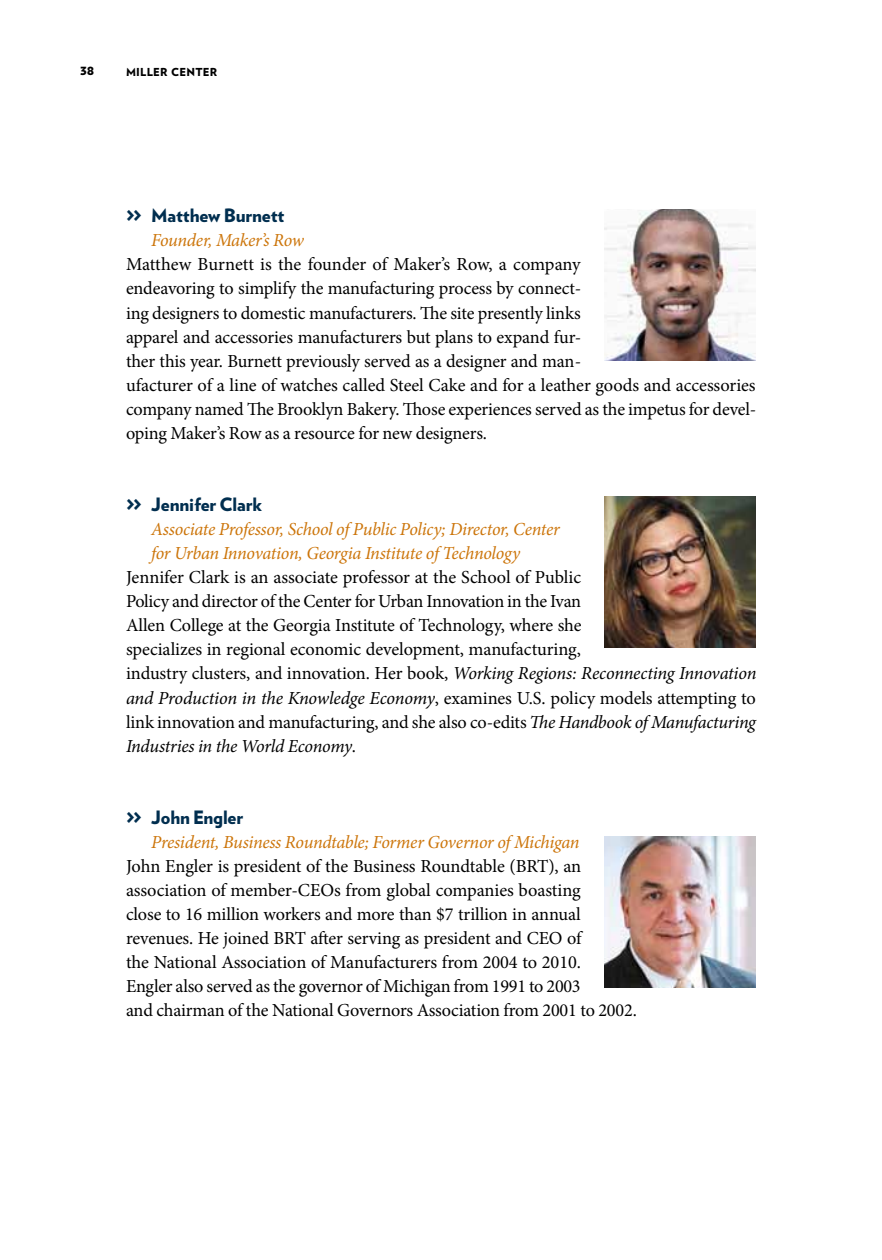
<style>
.page{position:relative;width:882px;height:1260px;background:#fff}
.page>*{position:absolute;margin:0;border:0;box-sizing:border-box;transform-origin:0 0}
.t1{font:18.38px/24.2px "Minion Pro";letter-spacing:-.01em;color:#000}
.t2{font:italic 18.38px/24.2px "Minion Pro";letter-spacing:-.02em;color:#cc750a}
.t3{font:900 18.38px "Verlag";letter-spacing:-.01em;color:#002e4f}
.t4{font:900 14px "Verlag";color:#000}
.t5{font:900 11.03px "Verlag";letter-spacing:.02em;color:#000}
.s1{font-size:22.75px}
.s2{font-style:italic}
</style>
<div class="page">
<img style="left:605px;top:209px;width:151px;height:151px">
<img style="left:605px;top:497px;width:151px;height:151px">
<img style="left:605px;top:837px;width:151px;height:151px">
<p class="t4" style="left:80px;top:58px;width:16px">38</p>
<p class="t5" style="left:126px;top:63px;width:93px">MILLER CENTER</p>
<p class="t3" style="left:126px;top:200px;width:160px"><span class="s1">&gt; &gt;</span> Matthew Burnett</p>
<p class="t2" style="left:151px;top:228px;width:154px">Founder, Maker’s Row</p>
<p class="t1" style="left:126px;top:253px;width:632px">Matthew Burnett is the founder of Maker’s Row, a company<br>endeavoring to simplify the manufacturing process by connect-<br>ing designers to domestic manufacturers. The site presently links<br>apparel and accessories manufacturers but plans to expand fur-<br>ther this year. Burnett previously served as a designer and man-<br>ufacturer of a line of watches called Steel Cake and for a leather goods and accessories company named The Brooklyn Bakery. Those experiences served as the impetus for devel&shy;oping Maker’s Row as a resource for new designers.</p>
<p class="t3" style="left:126px;top:489px;width:138px"><span class="s1">&gt; &gt;</span> Jennifer Clark</p>
<p class="t2" style="left:151px;top:517px;width:410px">Associate Professor, School of Public Policy; Director, Center for Urban Innovation, Georgia Institute of Technology</p>
<p class="t1" style="left:126px;top:565px;width:632px">Jennifer Clark is an associate professor at the School of Public<br>Policy and director of the Center for Urban Innovation in the Ivan<br>Allen College at the Georgia Institute of Technology, where she<br>specializes in regional economic development, manufacturing,<br>industry clusters, and innovation. Her book, <span class="s2">Working Regions: Reconnecting Innovation and Production in the Knowledge Economy</span>, examines U.S. policy models attempting to link innovation and manufacturing, and she also co-edits <span class="s2">The Handbook of Manufacturing Industries in the World Economy</span>.</p>
<p class="t3" style="left:126px;top:802px;width:119px"><span class="s1">&gt; &gt;</span> John Engler</p>
<p class="t2" style="left:151px;top:830px;width:430px">President, Business Roundtable; Former Governor of Michigan</p>
<p class="t1" style="left:126px;top:854px;width:512px">John Engler is president of the Business Roundtable (BRT), an association of member-CEOs from global companies boasting<br>close to 16 million workers and more than $7 trillion in annual revenues. He joined BRT after serving as president and CEO of<br>the National Association of Manufacturers from 2004 to 2010.<br>Engler also served as the governor of Michigan from 1991 to 2003<br>and chairman of the National Governors Association from 2001 to 2002.</p>
</div>
